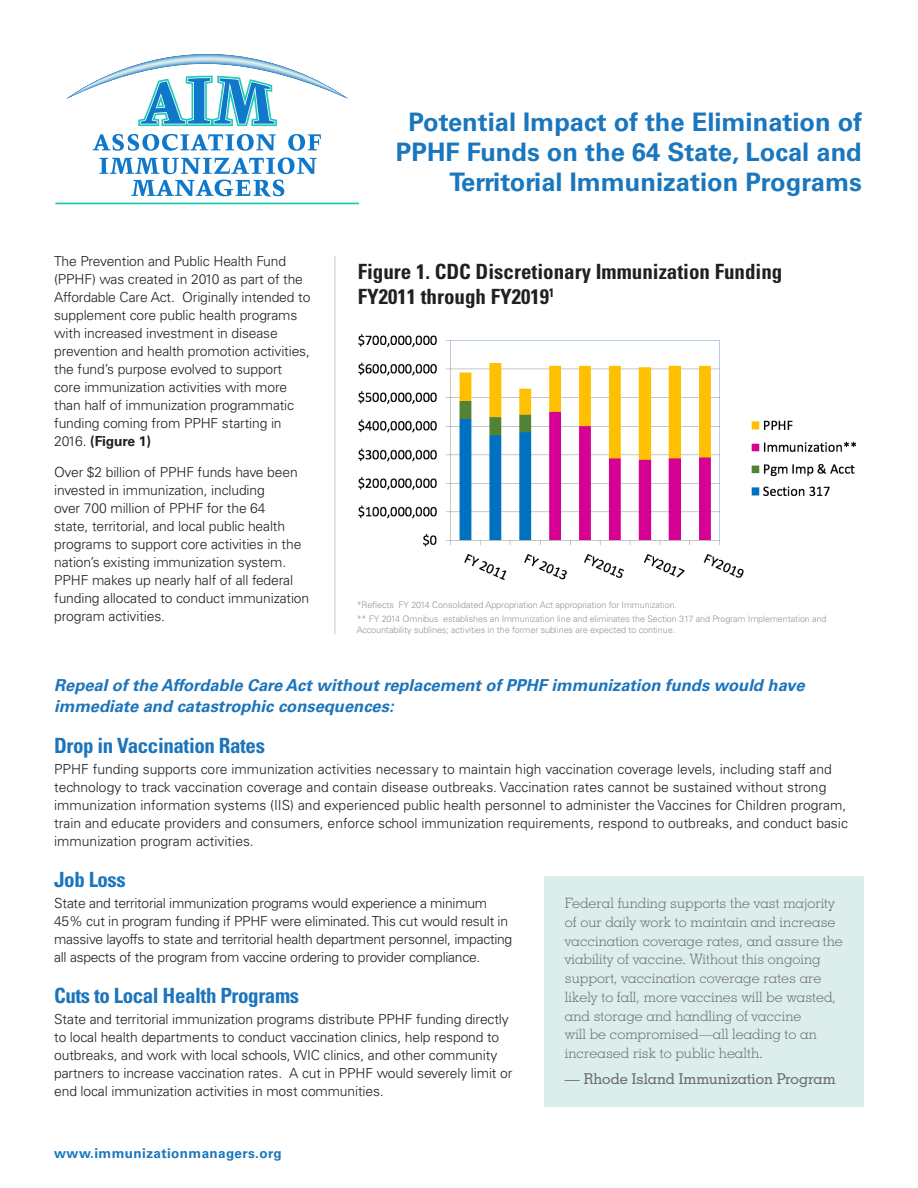
<style>
.page{position:relative;width:918px;height:1188px;background:#fff}
.page>*{position:absolute;margin:0;border:0;box-sizing:border-box;transform-origin:0 0}
.t1{font:700 25.5px/30px "Univers CE";color:#1b77bd;text-align:right}
.t2{font:700 condensed 21px/25.2px "Univers";color:#231f20}
.city_state{font:700 condensed 21px "Univers";letter-spacing:-.02em;color:#1c75bc}
.city_state-2{font:italic 700 16.5px/21px "Univers CE";color:#1c75bc}
.program_author{font:500 15px "Geometric Slab 703 BT";color:#6c6d70}
.program_quote{font:300 14.25px/18.8px "Geometric Slab 703 BT";color:#6c6d70}
.body_copy_0{font:300 13.8px/18px "Univers";letter-spacing:-.01em;color:#231f20}
.t3{font:700 13.5px "Univers";letter-spacing:.03em;color:#1b77bd}
.body_copy_0-2{font:300 9px/10.5px "Univers";letter-spacing:-.01em;color:#939598}
.s1{font-weight:700}
</style>
<div class="page">
<svg style="left:131px;top:180px;width:153px;height:17px"></svg>
<svg style="left:99px;top:157px;width:218px;height:17px"></svg>
<svg style="left:93px;top:134px;width:183px;height:17px"></svg>
<svg style="left:288px;top:134px;width:33px;height:17px"></svg>
<svg style="left:66px;top:54px;width:282px;height:72px"></svg>
<hr style="left:55px;top:203px;width:304px;height:1px;background:#1dcbb4">
<div style="left:545px;top:877px;width:319px;height:230px;background:#dceeec"></div>
<img style="left:358px;top:334px;width:498px;height:246px">
<hr style="left:334px;top:256px;width:1px;height:378px;background:#c7c8ca">
<p class="body_copy_0" style="left:54px;top:252px;width:258px">The Prevention and Public Health Fund (PPHF) was created in 2010 as part of the Affordable Care Act. Originally intended to supplement core public health programs with increased investment in disease prevention and health promotion activities, the fund’s purpose evolved to support core immunization activities with more than half of immunization programmatic funding coming from PPHF starting in 2016. <span class="s1">(Figure 1)</span></p>
<p class="body_copy_0" style="left:54px;top:463px;width:257px">Over $2 billion of PPHF funds have been invested in immunization, including<br>over 700 million of PPHF for the 64<br>state, territorial, and local public health programs to support core activities in the nation’s existing immunization system.<br>PPHF makes up nearly half of all federal funding allocated to conduct immunization program activities.</p>
<p class="t1" style="left:396px;top:107px;width:468px">Potential Impact of the Elimination of<br>PPHF Funds on the 64 State, Local and<br>Territorial Immunization Programs</p>
<p class="t2" style="left:358px;top:259px;width:426px">Figure 1. CDC Discretionary Immunization Funding<br>FY2011 through FY2019<sup>1</sup></p>
<p class="body_copy_0-2" style="left:357px;top:600px;width:322px">*Reflects FY 2014 Consolidated Appropriation Act appropriation for Immunization.</p>
<p class="body_copy_0-2" style="left:357px;top:614px;width:471px">** FY 2014 Omnibus establishes an Immunization line and eliminates the Section 317 and Program Implementation and<br>Accountability sublines; activities in the former sublines are expected to continue.</p>
<p class="city_state-2" style="left:54px;top:675px;width:752px">Repeal of the Affordable Care Act without replacement of PPHF immunization funds would have immediate and catastrophic consequences:</p>
<p class="city_state" style="left:54px;top:732px;width:212px">Drop in Vaccination Rates</p>
<p class="body_copy_0" style="left:54px;top:760px;width:795px">PPHF funding supports core immunization activities necessary to maintain high vaccination coverage levels, including staff and technology to track vaccination coverage and contain disease outbreaks. Vaccination rates cannot be sustained without strong immunization information systems (IIS) and experienced public health personnel to administer the Vaccines for Children program, train and educate providers and consumers, enforce school immunization requirements, respond to outbreaks, and conduct basic immunization program activities.</p>
<p class="city_state" style="left:54px;top:866px;width:73px">Job Loss</p>
<p class="body_copy_0" style="left:54px;top:894px;width:460px">State and territorial immunization programs would experience a minimum 45% cut in program funding if PPHF were eliminated. This cut would result in massive layoffs to state and territorial health department personnel, impacting all aspects of the program from vaccine ordering to provider compliance.</p>
<p class="city_state" style="left:54px;top:982px;width:246px">Cuts to Local Health Programs</p>
<p class="body_copy_0" style="left:54px;top:1010px;width:460px">State and territorial immunization programs distribute PPHF funding directly to local health departments to conduct vaccination clinics, help respond to outbreaks, and work with local schools, WIC clinics, and other community partners to increase vaccination rates. A cut in PPHF would severely limit or end local immunization activities in most communities.</p>
<p class="program_quote" style="left:565px;top:894px;width:279px">Federal funding supports the vast majority of our daily work to maintain and increase vaccination coverage rates, and assure the viability of vaccine. Without this ongoing support, vaccination coverage rates are likely to fall, more vaccines will be wasted, and storage and handling of vaccine<br>will be compromised—all leading to an increased risk to public health.</p>
<p class="program_author" style="left:565px;top:1070px;width:272px">— Rhode Island Immunization Program</p>
<p class="t3" style="left:54px;top:1145px;width:229px">www.immunizationmanagers.org</p>
</div>
